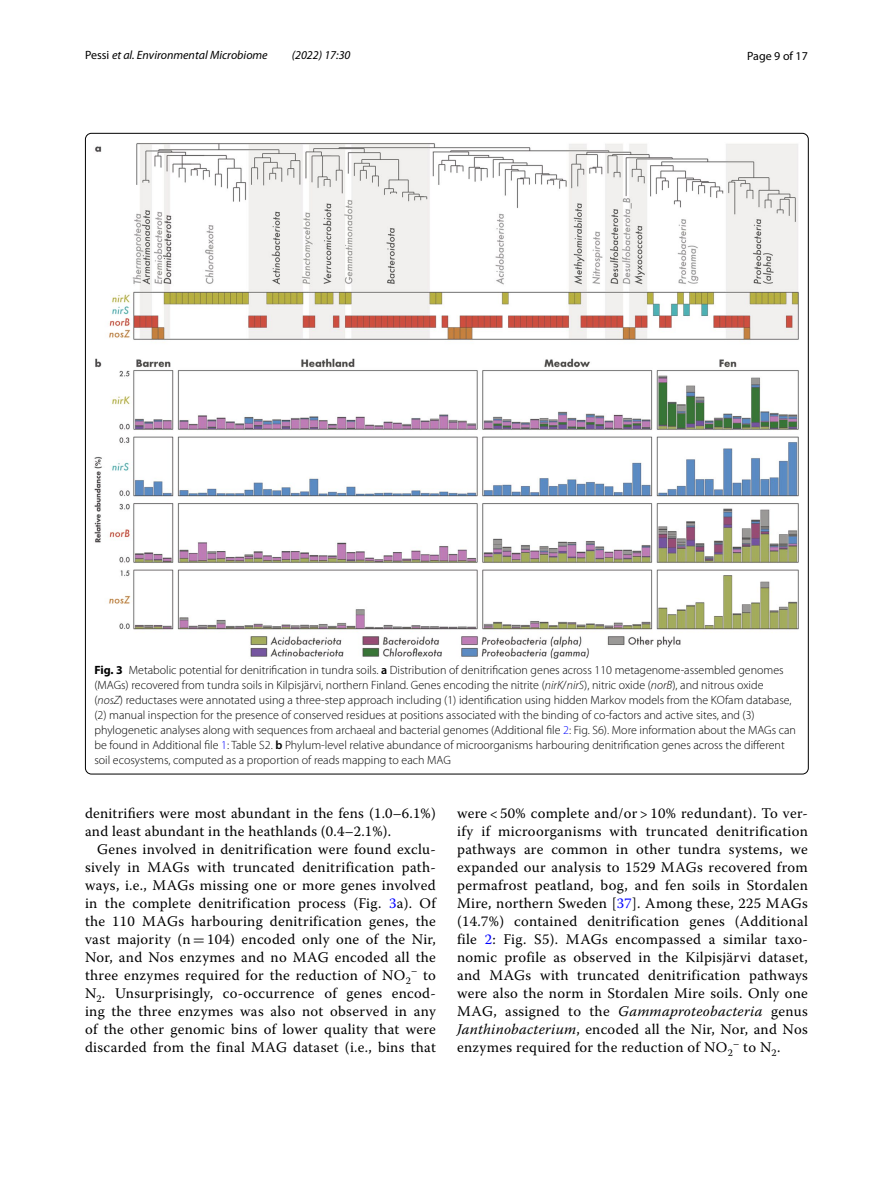
<style>
.page{position:relative;width:893px;height:1187px;background:#fff}
.page>*{position:absolute;margin:0;border:0;box-sizing:border-box;transform-origin:0 0}
.t1{font:14.7px/18px "Warnock Pro";letter-spacing:.02em;color:#000;text-align:justify}
.t2{font:300 12px/15px "Myriad Pro";color:#000}
.t3{font:italic 12px "Myriad Pro";color:#000}
.t4{font:12px "Myriad Pro";color:#000}
.s1{font-style:normal}
.s2{font-weight:700}
.s3{font-weight:600}
.s4{font-style:italic}
.s5{color:#00f}
.s6{font-family:"MTSY"}
</style>
<div class="page">
<img style="left:94px;top:143px;width:705px;height:516px">
<p class="t3" style="left:85px;top:48px;width:184px"><span class="s1">Pessi</span> et al. Environmental Microbiome</p>
<p class="t3" style="left:292px;top:48px;width:60px">(2022) 17:30</p>
<p class="t4" style="left:747px;top:48px;width:62px">Page 9 of 17</p>
<p class="t2" style="left:94px;top:663px;width:703px"><span class="s2">Fig. 3</span> Metabolic potential for denitrification in tundra soils. <span class="s3">a</span> Distribution of denitrification genes across 110 metagenome-assembled genomes (MAGs) recovered from tundra soils in Kilpisjärvi, northern Finland. Genes encoding the nitrite (<span class="s4">nirK</span>/<span class="s4">nirS</span>), nitric oxide (<span class="s4">norB</span>), and nitrous oxide<br>(<span class="s4">nosZ</span>) reductases were annotated using a three-step approach including (1) identification using hidden Markov models from the KOfam database, (2) manual inspection for the presence of conserved residues at positions associated with the binding of co-factors and active sites, and (3) phylogenetic analyses along with sequences from archaeal and bacterial genomes (Additional file <span class="s5">2</span>: Fig. S6). More information about the MAGs can be found in Additional file <span class="s5">1</span>: Table S2. <span class="s3">b</span> Phylum-level relative abundance of microorganisms harbouring denitrification genes across the different soil ecosystems, computed as a proportion of reads mapping to each MAG</p>
<p class="t1" style="left:85px;top:804px;width:352px">denitrifiers were most abundant in the fens (1.0–6.1%) and least abundant in the heathlands (0.4–2.1%).</p>
<p class="t1" style="left:85px;top:840px;width:352px;text-indent:12px">Genes involved in denitrification were found exclu&shy;sively in MAGs with truncated denitrification path&shy;ways, i.e., MAGs missing one or more genes involved in the complete denitrification process (Fig. <span class="s5">3</span>a). Of the 110 MAGs harbouring denitrification genes, the vast majority (n <span class="s6">=</span> 104) encoded only one of the Nir, Nor, and Nos enzymes and no MAG encoded all the three enzymes required for the reduction of NO<sub>2</sub><sup>–</sup> to N<sub>2</sub>. Unsurprisingly, co-occurrence of genes encod&shy;ing the three enzymes was also not observed in any of the other genomic bins of lower quality that were discarded from the final MAG dataset (i.e., bins that</p>
<p class="t1" style="left:457px;top:804px;width:352px">were &lt; 50% complete and/or &gt; 10% redundant). To ver&shy;ify if microorganisms with truncated denitrification pathways are common in other tundra systems, we expanded our analysis to 1529 MAGs recovered from permafrost peatland, bog, and fen soils in Stordalen Mire, northern Sweden [<span class="s5">37</span>]. Among these, 225 MAGs (14.7%) contained denitrification genes (Additional file <span class="s5">2</span>: Fig. S5). MAGs encompassed a similar taxo&shy;nomic profile as observed in the Kilpisjärvi dataset, and MAGs with truncated denitrification pathways were also the norm in Stordalen Mire soils. Only one MAG, assigned to the <span class="s4">Gammaproteobacteria</span> genus <span class="s4">Janthinobacterium</span>, encoded all the Nir, Nor, and Nos enzymes required for the reduction of NO<sub>2</sub><sup>–</sup> to N<sub>2</sub>.</p>
</div>
